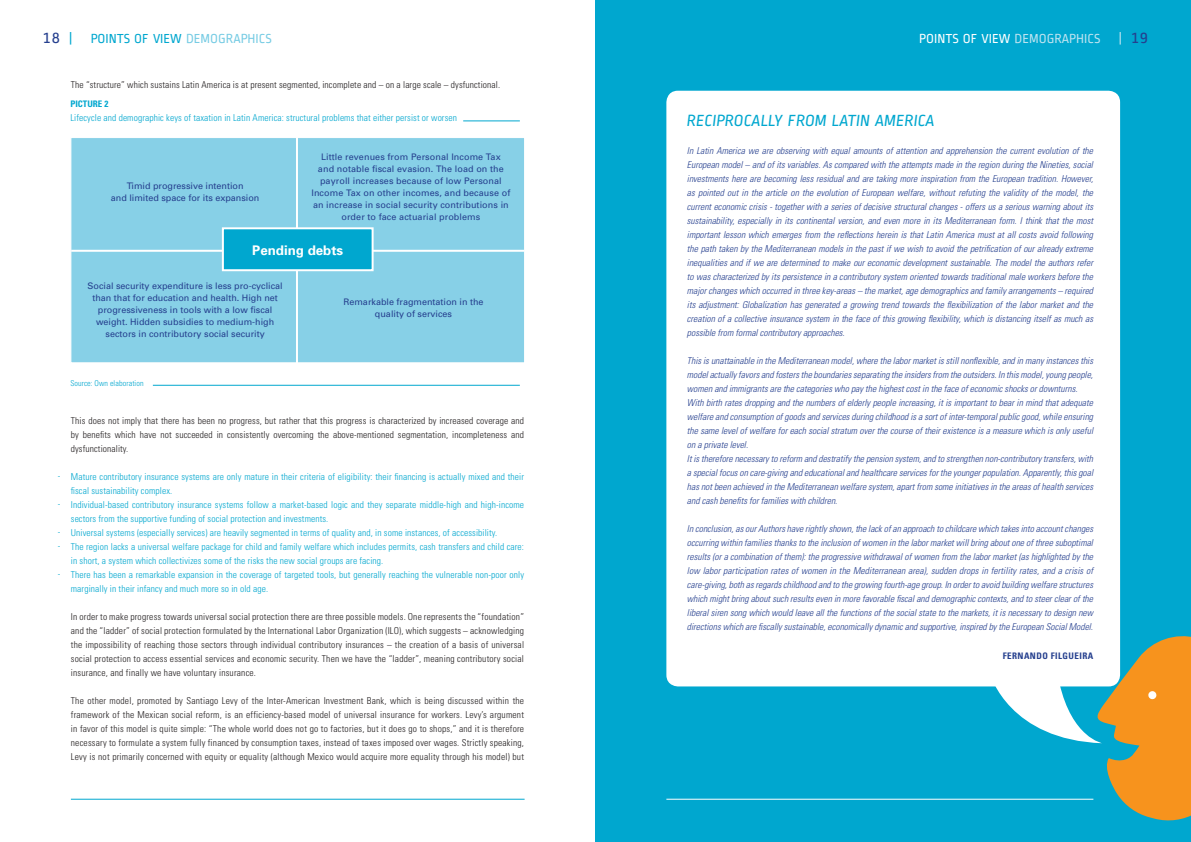
<style>
.page{position:relative;width:1191px;height:842px;background:#fff}
.page>*{position:absolute;margin:0;border:0;box-sizing:border-box;transform-origin:0 0}
.t1{font:italic 17px "Ropa Sans";color:#00a7cf}
.t2{font:17px "Ropa Sans";color:#253f8e}
.t3{font:13.8px "Ropa Sans";color:#00a7cf}
.t4{font:13.8px "Ropa Sans";color:#bde3f0}
.t5{font:700 13.3px "Univers";color:#fff}
.t6{font:italic 300 condensed 9.5px/14px "Univers";color:#253f8e;text-align:justify}
.t7{font:300 condensed 9.5px/14px "Univers";letter-spacing:.01em;color:#231f20;text-align:justify}
.t8{font:300 condensed 9.5px/14px "Univers";letter-spacing:.01em;color:#00a7cf}
.t9{font:9px/12px "Univers";color:#253f8e;text-align:center}
.t10{font:700 condensed 9px "Univers";letter-spacing:.05em;color:#253f8e}
.t11{font:700 condensed 9px "Univers";color:#00a7cf}
.t12{font:300 condensed 8px "Univers";letter-spacing:.01em;color:#00a7cf}
.s1{color:#78cce4}
.s2{color:#fff}
</style>
<div class="page">
<div style="left:595px;top:0;width:596px;height:842px;background:#00a7cf"></div>
<hr style="left:666px;top:799px;width:427px;height:1px;background:#fff">
<div style="left:666px;top:91px;width:454px;height:595px;background:#fff;border-radius:12px"></div>
<hr style="left:71px;top:799px;width:453px;height:1px;background:#00a7cf">
<svg style="left:990px;top:632px;width:201px;height:189px"></svg>
<hr style="left:153px;top:385px;width:367px;height:1px;background:#00a7cf">
<div style="left:70px;top:137px;width:455px;height:226px;background:#87d0e7;border:1px solid #fff"></div>
<hr style="left:296px;top:137px;width:2px;height:226px;background:#fff">
<hr style="left:71px;top:250px;width:453px;height:2px;background:#fff">
<div style="left:222px;top:227px;width:151px;height:44px;background:#00a7cf;border:2px solid #fff"></div>
<hr style="left:463px;top:121px;width:57px;height:1px;background:#00a7cf">
<h2 class="t3" style="left:67px;top:31px;width:206px">| POINTS OF VIEW <span class="s1">DEMOGRAPHICS</span></h2>
<h2 class="t4" style="left:919px;top:31px;width:206px"><span class="s2">POINTS OF VIEW</span> DEMOGRAPHICS |</h2>
<h1 class="t2" style="left:43px;top:28px;width:19px">18</h1>
<h1 class="t2" style="left:1130px;top:28px;width:19px">19</h1>
<p class="t7" style="left:71px;top:78px;width:431px">The “structure” which sustains Latin America is at present segmented, incomplete and – on a large scale – dysfunctional.</p>
<p class="t11" style="left:70px;top:98px;width:11px">PICTURE</p>
<p class="t11" style="left:104px;top:98px;width:5px">2</p>
<p class="t8" style="left:70px;top:111px;width:388px">Lifecycle and demographic keys of taxation in Latin America: structural problems that either persist or worsen</p>
<p class="t9" style="left:111px;top:180px;width:150px">Timid progressive intention<br>and limited space for its expansion</p>
<p class="t9" style="left:311px;top:151px;width:200px">Little revenues from Personal Income Tax<br>and notable fiscal evasion. The load on the payroll increases because of low Personal Income Tax on other incomes, and because of an increase in social security contributions in order to face actuarial problems</p>
<h3 class="t5" style="left:252px;top:242px;width:92px">Pending debts</h3>
<p class="t9" style="left:88px;top:280px;width:197px">Social security expenditure is less pro-cyclical than that for education and health. High net progressiveness in tools with a low fiscal weight. Hidden subsidies to medium-high sectors in contributory social security</p>
<p class="t9" style="left:343px;top:296px;width:142px">Remarkable fragmentation in the quality of services</p>
<p class="t12" style="left:70px;top:379px;width:75px">Source: Own elaboration</p>
<p class="t8" style="left:58px;top:469px;width:4px">-</p>
<p class="t8" style="left:58px;top:497px;width:4px">-</p>
<p class="t8" style="left:58px;top:525px;width:4px">- -</p>
<p class="t8" style="left:58px;top:567px;width:4px">-</p>
<p class="t7" style="left:71px;top:414px;width:455px">This does not imply that there has been no progress, but rather that this progress is characterized by increased coverage and by benefits which have not succeeded in consistently overcoming the above-mentioned segmentation, incompleteness and dysfunctionality.</p>
<p class="t8" style="left:71px;top:470px;width:455px">Mature contributory insurance systems are only mature in their criteria of eligibility: their financing is actually mixed and their fiscal sustainability complex.<br>Individual-based contributory insurance systems follow a market-based logic and they separate middle-high and high-income sectors from the supportive funding of social protection and investments.<br>Universal systems (especially services) are heavily segmented in terms of quality and, in some instances, of accessibility.<br>The region lacks a universal welfare package for child and family welfare which includes permits, cash transfers and child care: in short, a system which collectivizes some of the risks the new social groups are facing.<br>There has been a remarkable expansion in the coverage of targeted tools, but generally reaching the vulnerable non-poor only marginally in their infancy and much more so in old age.</p>
<p class="t7" style="left:71px;top:610px;width:455px">In order to make progress towards universal social protection there are three possible models. One represents the “foundation” and the “ladder” of social protection formulated by the International Labor Organization (ILO), which suggests – acknowledging the impossibility of reaching those sectors through individual contributory insurances – the creation of a basis of universal social protection to access essential services and economic security. Then we have the “ladder”, meaning contributory social insurance, and finally we have voluntary insurance.</p>
<p class="t7" style="left:71px;top:694px;width:455px">The other model, promoted by Santiago Levy of the Inter-American Investment Bank, which is being discussed within the framework of the Mexican social reform, is an efficiency-based model of universal insurance for workers. Levy’s argument in favor of this model is quite simple: “The whole world does not go to factories, but it does go to shops,” and it is therefore necessary to formulate a system fully financed by consumption taxes, instead of taxes imposed over wages. Strictly speaking, Levy is not primarily concerned with equity or equality (although Mexico would acquire more equality through his model) but</p>
<h1 class="t1" style="left:687px;top:112px;width:120px">RECIPROCALLY FROM</h1>
<h1 class="t1" style="left:832px;top:112px;width:104px">LATIN AMERICA</h1>
<p class="t6" style="left:687px;top:144px;width:408px">In Latin America we are observing with equal amounts of attention and apprehension the current evolution of the European model – and of its variables. As compared with the attempts made in the region during the Nineties, social investments here are becoming less residual and are taking more inspiration from the European tradition. However, as pointed out in the article on the evolution of European welfare, without refuting the validity of the model, the current economic crisis - together with a series of decisive structural changes - offers us a serious warning about its sustainability, especially in its continental version, and even more in its Mediterranean form. I think that the most important lesson which emerges from the reflections herein is that Latin America must at all costs avoid following the path taken by the Mediterranean models in the past if we wish to avoid the petrification of our already extreme inequalities and if we are determined to make our economic development sustainable. The model the authors refer to was characterized by its persistence in a contributory system oriented towards traditional male workers before the major changes which occurred in three key-areas – the market, age demographics and family arrangements – required its adjustment: Globalization has generated a growing trend towards the flexibilization of the labor market and the creation of a collective insurance system in the face of this growing flexibility, which is distancing itself as much as possible from formal contributory approaches.</p>
<p class="t6" style="left:687px;top:354px;width:408px;text-align:left">This is unattainable in the Mediterranean model, where the labor market is still nonflexible, and in many instances this model actually favors and fosters the boundaries separating the insiders from the outsiders. In this model, young people, women and immigrants are the categories who pay the highest cost in the face of economic shocks or downturns.<br>With birth rates dropping and the numbers of elderly people increasing, it is important to bear in mind that adequate welfare and consumption of goods and services during childhood is a sort of inter-temporal public good, while ensuring the same level of welfare for each social stratum over the course of their existence is a measure which is only useful on a private level.<br>It is therefore necessary to reform and destratify the pension system, and to strengthen non-contributory transfers, with a special focus on care-giving and educational and healthcare services for the younger population. Apparently, this goal has not been achieved in the Mediterranean welfare system, apart from some initiatives in the areas of health services and cash benefits for families with children.</p>
<p class="t6" style="left:687px;top:522px;width:408px">In conclusion, as our Authors have rightly shown, the lack of an approach to childcare which takes into account changes occurring within families thanks to the inclusion of women in the labor market will bring about one of three suboptimal results (or a combination of them): the progressive withdrawal of women from the labor market (as highlighted by the low labor participation rates of women in the Mediterranean area), sudden drops in fertility rates, and a crisis of care-giving, both as regards childhood and to the growing fourth-age group. In order to avoid building welfare structures which might bring about such results even in more favorable fiscal and demographic contexts, and to steer clear of the liberal siren song which would leave all the functions of the social state to the markets, it is necessary to design new directions which are fiscally sustainable, economically dynamic and supportive, inspired by the European Social Model.</p>
<p class="t10" style="left:1002px;top:651px;width:92px">FERNANDO FILGUEIRA</p>
</div>
